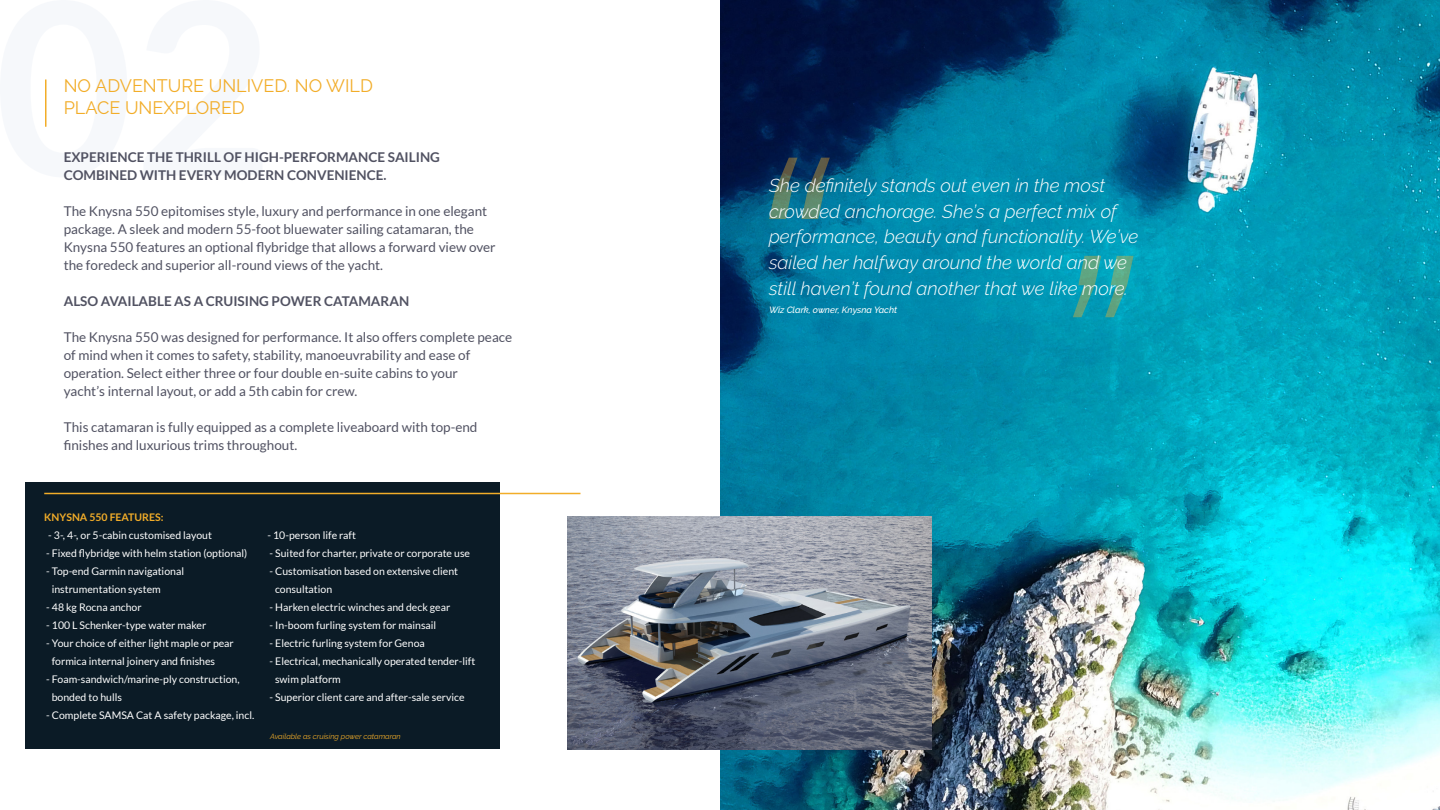
<style>
.page{position:relative;width:1440px;height:810px;background:#fff}
.page>*{position:absolute;margin:0;border:0;box-sizing:border-box;transform-origin:0 0}
.t1{font:italic 300 18.6px/25.7px "Raleway";color:#fff}
.t2{font:18px/21.6px "Raleway";color:#f2ad29}
.t3{font:13.5px/18px "Lato";color:#515262}
.t4{font:700 13.5px/18px "Lato";color:#515262}
.t5{font:10.5px/18px "Lato";color:#fff}
.t6{font:700 10.5px "Lato";color:#f2ad29}
.t7{font:italic 500 9.07px "Raleway";color:#fff}
.t8{font:italic 7.5px "Raleway";color:#f2ad29}
</style>
<div class="page">
<hr style="left:45px;top:80px;width:1px;height:47px;background:#f2ad29">
<img style="left:720px;top:0;width:720px;height:810px">
<svg style="left:1073px;top:256px;width:61px;height:61px;background:#29a2a3"></svg>
<svg style="left:769px;top:158px;width:61px;height:61px;background:#29616e"></svg>
<div style="left:25px;top:482px;width:475px;height:267px;background:#0b1b26"></div>
<hr style="left:44px;top:493px;width:536px;height:1px;background:#f2ad29">
<img style="left:567px;top:517px;width:365px;height:232px">
<h2 class="t2" style="left:64px;top:75px;width:311px">NO ADVENTURE UNLIVED. NO WILD<br>PLACE UNEXPLORED</h2>
<p class="t4" style="left:64px;top:148px;width:378px">EXPERIENCE THE THRILL OF HIGH-PERFORMANCE SAILING<br>COMBINED WITH EVERY MODERN CONVENIENCE.</p>
<p class="t3" style="left:64px;top:202px;width:433px">The Knysna 550 epitomises style, luxury and performance in one elegant package. A sleek and modern 55-foot bluewater sailing catamaran, the Knysna 550 features an optional flybridge that allows a forward view over the foredeck and superior all-round views of the yacht.</p>
<p class="t4" style="left:64px;top:292px;width:347px">ALSO AVAILABLE AS A CRUISING POWER CATAMARAN</p>
<p class="t3" style="left:64px;top:328px;width:450px">The Knysna 550 was designed for performance. It also offers complete peace of mind when it comes to safety, stability, manoeuvrability and ease of operation. Select either three or four double en-suite cabins to your<br>yacht’s internal layout, or add a 5th cabin for crew.</p>
<p class="t3" style="left:64px;top:418px;width:415px">This catamaran is fully equipped as a complete liveaboard with top-end finishes and luxurious trims throughout.</p>
<p class="t6" style="left:44px;top:511px;width:121px">KNYSNA 550 FEATURES:</p>
<p class="t5" style="left:48px;top:526px;width:165px">- 3-, 4-, or 5-cabin customised layout</p>
<p class="t5" style="left:46px;top:544px;width:203px">- Fixed flybridge with helm station (optional)</p>
<p class="t5" style="left:52px;top:562px;width:134px;text-indent:-5px">- Top-end Garmin navigational instrumentation system</p>
<p class="t5" style="left:46px;top:598px;width:97px">- 48 kg Rocna anchor</p>
<p class="t5" style="left:46px;top:616px;width:162px">- 100 L Schenker-type water maker</p>
<p class="t5" style="left:52px;top:634px;width:184px;text-indent:-5px">- Your choice of either light maple or pear formica internal joinery and finishes</p>
<p class="t5" style="left:52px;top:670px;width:189px;text-indent:-5px">- Foam-sandwich/marine-ply construction, bonded to hulls</p>
<p class="t5" style="left:46px;top:706px;width:210px">- Complete SAMSA Cat A safety package, incl.</p>
<p class="t5" style="left:268px;top:526px;width:90px">- 10-person life raft</p>
<p class="t5" style="left:270px;top:544px;width:202px">- Suited for charter, private or corporate use</p>
<p class="t5" style="left:275px;top:562px;width:185px;text-indent:-5px">- Customisation based on extensive client consultation</p>
<p class="t5" style="left:270px;top:598px;width:182px">- Harken electric winches and deck gear</p>
<p class="t5" style="left:270px;top:616px;width:168px">- In-boom furling system for mainsail</p>
<p class="t5" style="left:270px;top:634px;width:157px">- Electric furling system for Genoa</p>
<p class="t5" style="left:275px;top:652px;width:202px;text-indent:-5px">- Electrical, mechanically operated tender-lift swim platform</p>
<p class="t5" style="left:270px;top:688px;width:197px">- Superior client care and after-sale service</p>
<p class="t8" style="left:270px;top:732px;width:132px">Available as cruising power catamaran</p>
<h1 class="t1" style="left:769px;top:172px;width:371px">She definitely stands out even in the most crowded anchorage. She’s a perfect mix of performance, beauty and functionality. We’ve sailed her halfway around the world and we still haven’t found another that we like more.</h1>
<p class="t7" style="left:769px;top:305px;width:130px">Wiz Clark, owner, Knysna Yacht</p>
</div>
